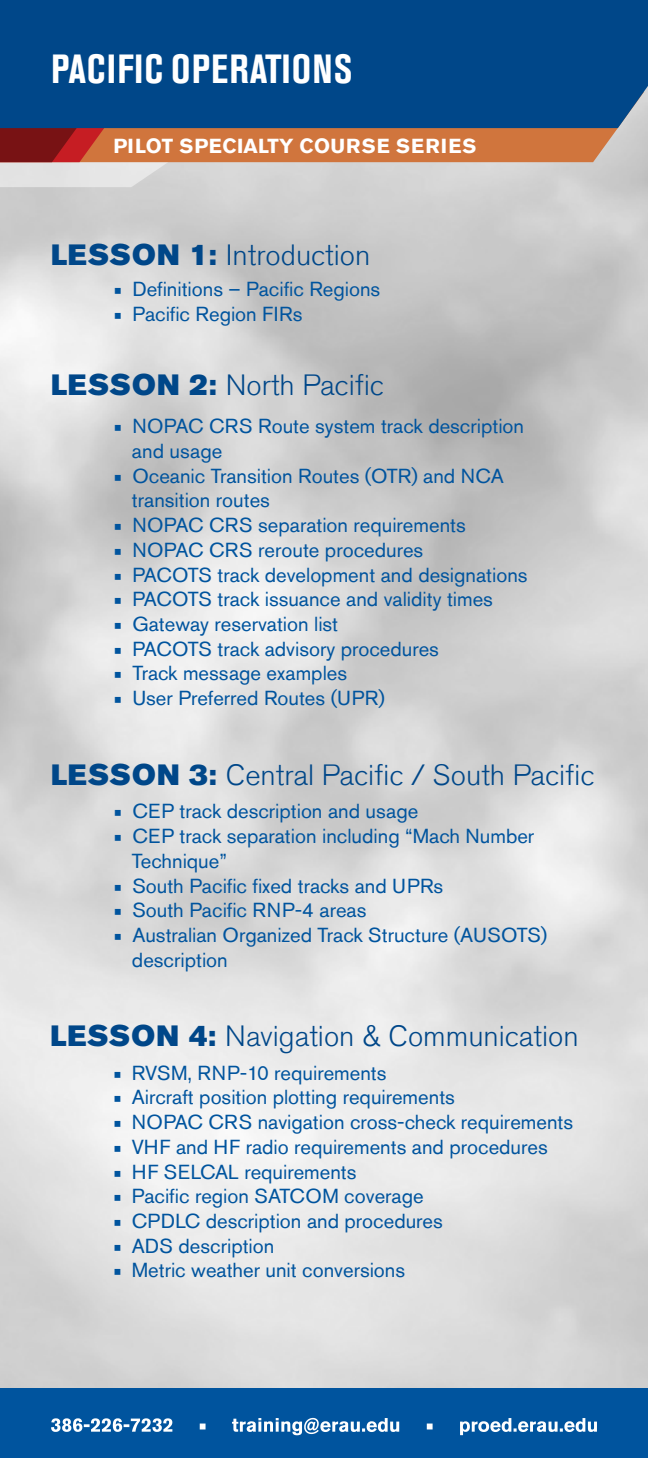
<style>
.page{position:relative;width:648px;height:1458px;background:#fff}
.page>*{position:absolute;margin:0;border:0;box-sizing:border-box;transform-origin:0 0}
.t1{font:700 condensed 40.5px "Akzidenz Grotesk Std";letter-spacing:.03em;color:#fff}
.t2{font:300 29.25px "Akzidenz Grotesk Std";color:#004789}
.t3{font:20.25px/24.8px "Akzidenz Grotesk Std";color:#00549e}
.t4{font:700 20.25px "Akzidenz Grotesk Std";letter-spacing:.025em;color:#fff}
.s1{font-family:"Akzidenz Grotesk Std Super";font-weight:400}
.s2{font-family:"Minion Pro"}
</style>
<div class="page">
<img style="left:0;top:128px;width:648px;height:1261px">
<div style="left:0;top:1389px;width:648px;height:69px;background:#00549e"></div>
<svg style="left:51px;top:1418px;width:546px;height:17px"></svg>
<svg style="left:185px;top:128px;width:459px;height:34px;background:#cf7c48"></svg>
<svg style="left:0;top:128px;width:185px;height:59px;background:#c48677"></svg>
<div style="left:0;top:0;width:648px;height:128px;background:#004789"></div>
<h1 class="t1" style="left:51px;top:45px;width:303px">PACIFIC OPERATIONS</h1>
<p class="t4" style="left:113px;top:134px;width:365px">PILOT SPECIALTY COURSE SERIES</p>
<h2 class="t2" style="left:51px;top:238px;width:321px"><span class="s1">LESSON 1:</span> Introduction</h2>
<p class="t3" style="left:114px;top:276px;width:268px"><span class="s2">■</span> Definitions – Pacific Regions</p>
<p class="t3" style="left:114px;top:301px;width:190px"><span class="s2">■</span> Pacific Region FIRs</p>
<h2 class="t2" style="left:51px;top:368px;width:334px"><span class="s1">LESSON 2:</span> North Pacific</h2>
<p class="t3" style="left:132px;top:413px;width:394px;text-indent:-18px"><span class="s2">■</span> NOPAC CRS Route system track description and usage</p>
<p class="t3" style="left:132px;top:463px;width:373px;text-indent:-18px"><span class="s2">■</span> Oceanic Transition Routes (OTR) and NCA transition routes</p>
<p class="t3" style="left:114px;top:512px;width:353px"><span class="s2">■</span> NOPAC CRS separation requirements</p>
<p class="t3" style="left:114px;top:537px;width:311px"><span class="s2">■</span> NOPAC CRS reroute procedures</p>
<p class="t3" style="left:114px;top:562px;width:415px"><span class="s2">■</span> PACOTS track development and designations</p>
<p class="t3" style="left:114px;top:587px;width:380px"><span class="s2">■</span> PACOTS track issuance and validity times</p>
<p class="t3" style="left:114px;top:611px;width:226px"><span class="s2">■</span> Gateway reservation list</p>
<p class="t3" style="left:114px;top:636px;width:327px"><span class="s2">■</span> PACOTS track advisory procedures</p>
<p class="t3" style="left:114px;top:661px;width:235px"><span class="s2">■</span> Track message examples</p>
<p class="t3" style="left:114px;top:686px;width:272px"><span class="s2">■</span> User Preferred Routes (UPR)</p>
<h2 class="t2" style="left:51px;top:759px;width:545px"><span class="s1">LESSON 3:</span> Central Pacific / South Pacific</h2>
<p class="t3" style="left:114px;top:799px;width:306px"><span class="s2">■</span> CEP track description and usage</p>
<p class="t3" style="left:132px;top:824px;width:404px;text-indent:-18px"><span class="s2">■</span> CEP track separation including “Mach Number<br>Technique”</p>
<p class="t3" style="left:114px;top:873px;width:331px"><span class="s2">■</span> South Pacific fixed tracks and UPRs</p>
<p class="t3" style="left:114px;top:898px;width:254px"><span class="s2">■</span> South Pacific RNP-4 areas</p>
<p class="t3" style="left:132px;top:923px;width:417px;text-indent:-18px"><span class="s2">■</span> Australian Organized Track Structure (AUSOTS) description</p>
<h2 class="t2" style="left:51px;top:1020px;width:530px"><span class="s1">LESSON 4:</span> Navigation &amp; Communication</h2>
<p class="t3" style="left:113px;top:1060px;width:275px"><span class="s2">■</span> RVSM, RNP-10 requirements</p>
<p class="t3" style="left:113px;top:1085px;width:343px"><span class="s2">■</span> Aircraft position plotting requirements</p>
<p class="t3" style="left:113px;top:1109px;width:461px"><span class="s2">■</span> NOPAC CRS navigation cross-check requirements</p>
<p class="t3" style="left:113px;top:1134px;width:436px"><span class="s2">■</span> VHF and HF radio requirements and procedures</p>
<p class="t3" style="left:113px;top:1159px;width:245px"><span class="s2">■</span> HF SELCAL requirements</p>
<p class="t3" style="left:113px;top:1184px;width:312px"><span class="s2">■</span> Pacific region SATCOM coverage</p>
<p class="t3" style="left:113px;top:1208px;width:331px"><span class="s2">■</span> CPDLC description and procedures</p>
<p class="t3" style="left:113px;top:1233px;width:162px"><span class="s2">■</span> ADS description</p>
<p class="t3" style="left:113px;top:1258px;width:293px"><span class="s2">■</span> Metric weather unit conversions</p>
</div>
